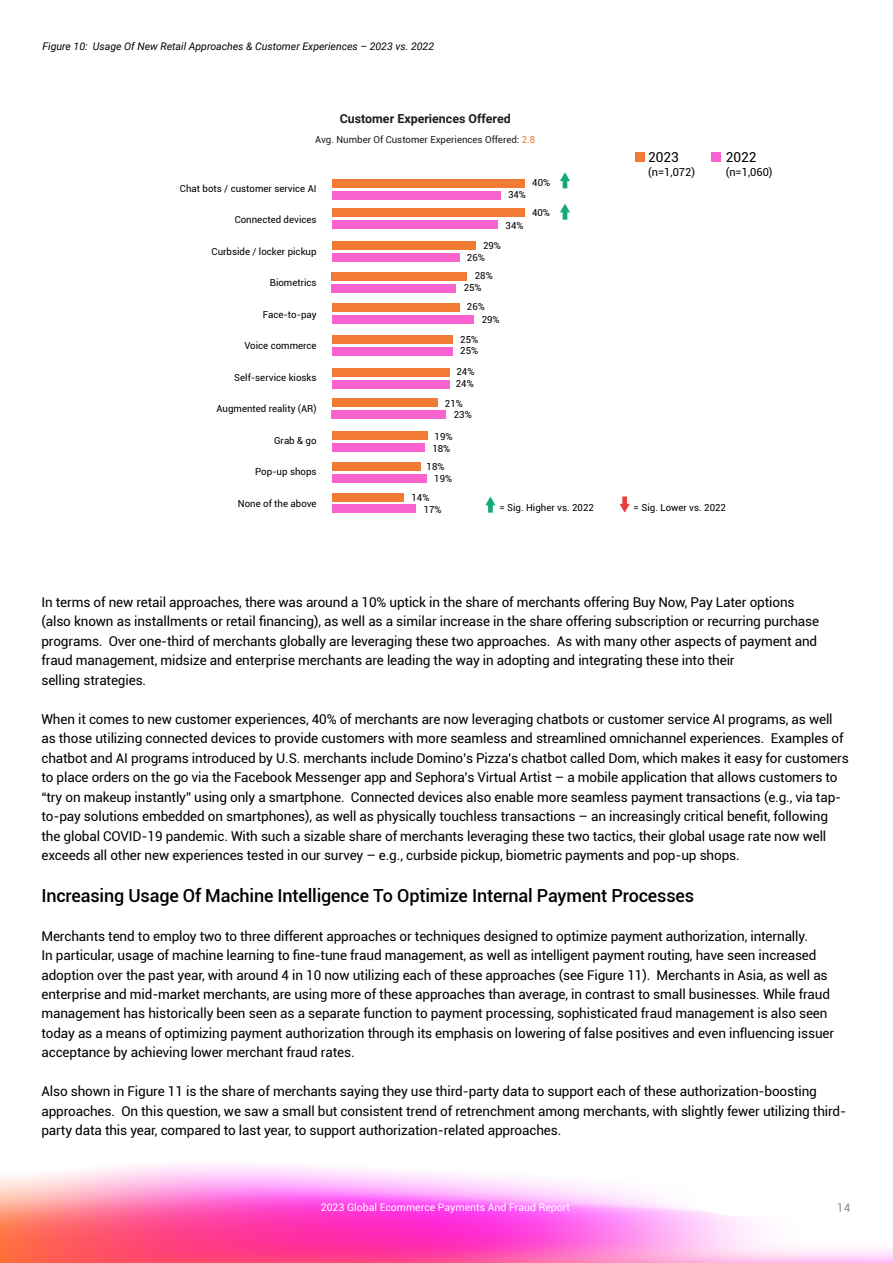
<style>
.page{position:relative;width:893px;height:1263px;background:#fff}
.page>*{position:absolute;margin:0;border:0;box-sizing:border-box;transform-origin:0 0}
.t1{font:500 18px "Roboto";letter-spacing:-.01em;color:#000}
.t2{font:13.65px "Roboto";color:#000}
.t3{font:13.5px/19.5px "Roboto";letter-spacing:-.01em;color:#000}
.t4{font:700 12.45px "Roboto";color:#1d1d1b}
.t5{font:12px "Roboto";color:#929292}
.t6{font:11.1px "Roboto";color:#000}
.t7{font:italic 10.5px "Roboto";color:#000}
.t8{font:10.5px "Roboto";color:#fff}
.t9{font:9.6px/12.5px "Roboto";color:#000}
.t10{font:9.6px "Roboto";color:#1d1d1b}
.s1{color:#f17b33}
</style>
<div class="page">
<img style="left:0;top:1164px;width:893px;height:99px">
<svg style="left:485px;top:496px;width:10px;height:17px"></svg>
<svg style="left:620px;top:496px;width:10px;height:17px"></svg>
<div style="left:332px;top:179px;width:192px;height:8px;background:#f17b33"></div>
<div style="left:332px;top:191px;width:168px;height:8px;background:#f863cf"></div>
<div style="left:332px;top:209px;width:192px;height:8px;background:#f17b33"></div>
<div style="left:332px;top:221px;width:166px;height:8px;background:#f863cf"></div>
<div style="left:332px;top:241px;width:143px;height:9px;background:#f17b33"></div>
<div style="left:332px;top:253px;width:127px;height:9px;background:#f863cf"></div>
<div style="left:332px;top:272px;width:135px;height:9px;background:#f17b33"></div>
<div style="left:332px;top:284px;width:124px;height:9px;background:#f863cf"></div>
<div style="left:332px;top:303px;width:127px;height:9px;background:#f17b33"></div>
<div style="left:332px;top:315px;width:142px;height:9px;background:#f863cf"></div>
<div style="left:332px;top:335px;width:120px;height:9px;background:#f17b33"></div>
<div style="left:332px;top:347px;width:120px;height:9px;background:#f863cf"></div>
<div style="left:332px;top:368px;width:117px;height:8px;background:#f17b33"></div>
<div style="left:332px;top:380px;width:117px;height:8px;background:#f863cf"></div>
<div style="left:332px;top:398px;width:105px;height:9px;background:#f17b33"></div>
<div style="left:332px;top:410px;width:114px;height:9px;background:#f863cf"></div>
<div style="left:332px;top:431px;width:96px;height:9px;background:#f17b33"></div>
<div style="left:332px;top:443px;width:93px;height:9px;background:#f863cf"></div>
<div style="left:332px;top:462px;width:88px;height:8px;background:#f17b33"></div>
<div style="left:332px;top:474px;width:94px;height:8px;background:#f863cf"></div>
<div style="left:332px;top:493px;width:72px;height:8px;background:#f17b33"></div>
<div style="left:332px;top:505px;width:84px;height:8px;background:#f863cf"></div>
<div style="left:635px;top:153px;width:10px;height:9px;background:#f17b33"></div>
<div style="left:711px;top:153px;width:10px;height:9px;background:#f863cf"></div>
<svg style="left:560px;top:172px;width:10px;height:16px"></svg>
<svg style="left:560px;top:204px;width:10px;height:16px"></svg>
<p class="t7" style="left:43px;top:39px;width:393px">Figure 10: Usage Of New Retail Approaches &amp; Customer Experiences – 2023 vs. 2022</p>
<p class="t4" style="left:340px;top:110px;width:173px">Customer Experiences Offered</p>
<p class="t10" style="left:315px;top:132px;width:221px">Avg. Number Of Customer Experiences Offered: <span class="s1">2.8</span></p>
<p class="t9" style="left:532px;top:176px;width:19px">40%</p>
<p class="t9" style="left:508px;top:188px;width:19px">34%</p>
<p class="t9" style="left:532px;top:206px;width:19px">40%</p>
<p class="t9" style="left:506px;top:219px;width:19px">34%</p>
<p class="t9" style="left:467px;top:239px;width:36px;line-height:11.9px;text-indent:16px">29%<br>26%</p>
<p class="t9" style="left:464px;top:269px;width:30px;text-indent:11px">28%<br>25%</p>
<p class="t9" style="left:482px;top:300px;width:19px;text-indent:-15px">26%<br>29%</p>
<p class="t9" style="left:460px;top:333px;width:19px;line-height:11.2px">25%<br>25%</p>
<p class="t9" style="left:456px;top:364px;width:20px;line-height:12.9px">24%<br>24%</p>
<p class="t9" style="left:454px;top:397px;width:19px;line-height:11.4px;text-indent:-9px">21%<br>23%</p>
<p class="t9" style="left:432px;top:430px;width:22px;line-height:12px">19%<br>18%</p>
<p class="t9" style="left:434px;top:460px;width:19px;text-indent:-8px">18%<br>19%</p>
<p class="t9" style="left:424px;top:492px;width:19px;line-height:12px;text-indent:-12px">14%<br>17%</p>
<p class="t2" style="left:648px;top:148px;width:32px">2023</p>
<p class="t6" style="left:648px;top:164px;width:48px">(n=1,072)</p>
<p class="t2" style="left:726px;top:148px;width:32px">2022</p>
<p class="t6" style="left:726px;top:164px;width:48px">(n=1,060)</p>
<p class="t9" style="left:180px;top:182px;width:138px">Chat bots / customer service AI</p>
<p class="t9" style="left:235px;top:213px;width:83px">Connected devices</p>
<p class="t9" style="left:212px;top:245px;width:106px">Curbside / locker pickup</p>
<p class="t9" style="left:270px;top:276px;width:48px">Biometrics</p>
<p class="t9" style="left:263px;top:308px;width:55px">Face-to-pay</p>
<p class="t9" style="left:244px;top:339px;width:74px">Voice commerce</p>
<p class="t9" style="left:234px;top:371px;width:84px">Self-service kiosks</p>
<p class="t9" style="left:217px;top:402px;width:102px">Augmented reality (AR)</p>
<p class="t9" style="left:274px;top:434px;width:44px">Grab &amp; go</p>
<p class="t9" style="left:255px;top:465px;width:63px">Pop-up shops</p>
<p class="t9" style="left:238px;top:497px;width:80px">None of the above</p>
<p class="t9" style="left:499px;top:500px;width:96px">= Sig. Higher vs. 2022</p>
<p class="t9" style="left:634px;top:500px;width:94px">= Sig. Lower vs. 2022</p>
<p class="t3" style="left:41px;top:592px;width:779px">In terms of new retail approaches, there was around a 10% uptick in the share of merchants offering Buy Now, Pay Later options (also known as installments or retail financing), as well as a similar increase in the share offering subscription or recurring purchase programs. Over one-third of merchants globally are leveraging these two approaches. As with many other aspects of payment and fraud management, midsize and enterprise merchants are leading the way in adopting and integrating these into their<br>selling strategies.</p>
<p class="t3" style="left:41px;top:709px;width:809px">When it comes to new customer experiences, 40% of merchants are now leveraging chatbots or customer service AI programs, as well as those utilizing connected devices to provide customers with more seamless and streamlined omnichannel experiences. Examples of chatbot and AI programs introduced by U.S. merchants include Domino’s Pizza’s chatbot called Dom, which makes it easy for customers to place orders on the go via the Facebook Messenger app and Sephora’s Virtual Artist – a mobile application that allows customers to “try on makeup instantly” using only a smartphone. Connected devices also enable more seamless payment transactions (e.g., via tap&shy;to-pay solutions embedded on smartphones), as well as physically touchless transactions – an increasingly critical benefit, following the global COVID-19 pandemic. With such a sizable share of merchants leveraging these two tactics, their global usage rate now well exceeds all other new experiences tested in our survey – e.g., curbside pickup, biometric payments and pop-up shops.</p>
<h1 class="t1" style="left:41px;top:882px;width:654px">Increasing Usage Of Machine Intelligence To Optimize Internal Payment Processes</h1>
<p class="t3" style="left:41px;top:925px;width:794px">Merchants tend to employ two to three different approaches or techniques designed to optimize payment authorization, internally.<br>In particular, usage of machine learning to fine-tune fraud management, as well as intelligent payment routing, have seen increased adoption over the past year, with around 4 in 10 now utilizing each of these approaches (see Figure 11). Merchants in Asia, as well as enterprise and mid-market merchants, are using more of these approaches than average, in contrast to small businesses. While fraud management has historically been seen as a separate function to payment processing, sophisticated fraud management is also seen today as a means of optimizing payment authorization through its emphasis on lowering of false positives and even influencing issuer acceptance by achieving lower merchant fraud rates.</p>
<p class="t3" style="left:41px;top:1081px;width:806px">Also shown in Figure 11 is the share of merchants saying they use third-party data to support each of these authorization-boosting approaches. On this question, we saw a small but consistent trend of retrenchment among merchants, with slightly fewer utilizing third&shy;party data this year, compared to last year, to support authorization-related approaches.</p>
<p class="t8" style="left:321px;top:1200px;width:251px">2023 Global Ecommerce Payments And Fraud Report</p>
<p class="t5" style="left:837px;top:1200px;width:15px">14</p>
</div>
